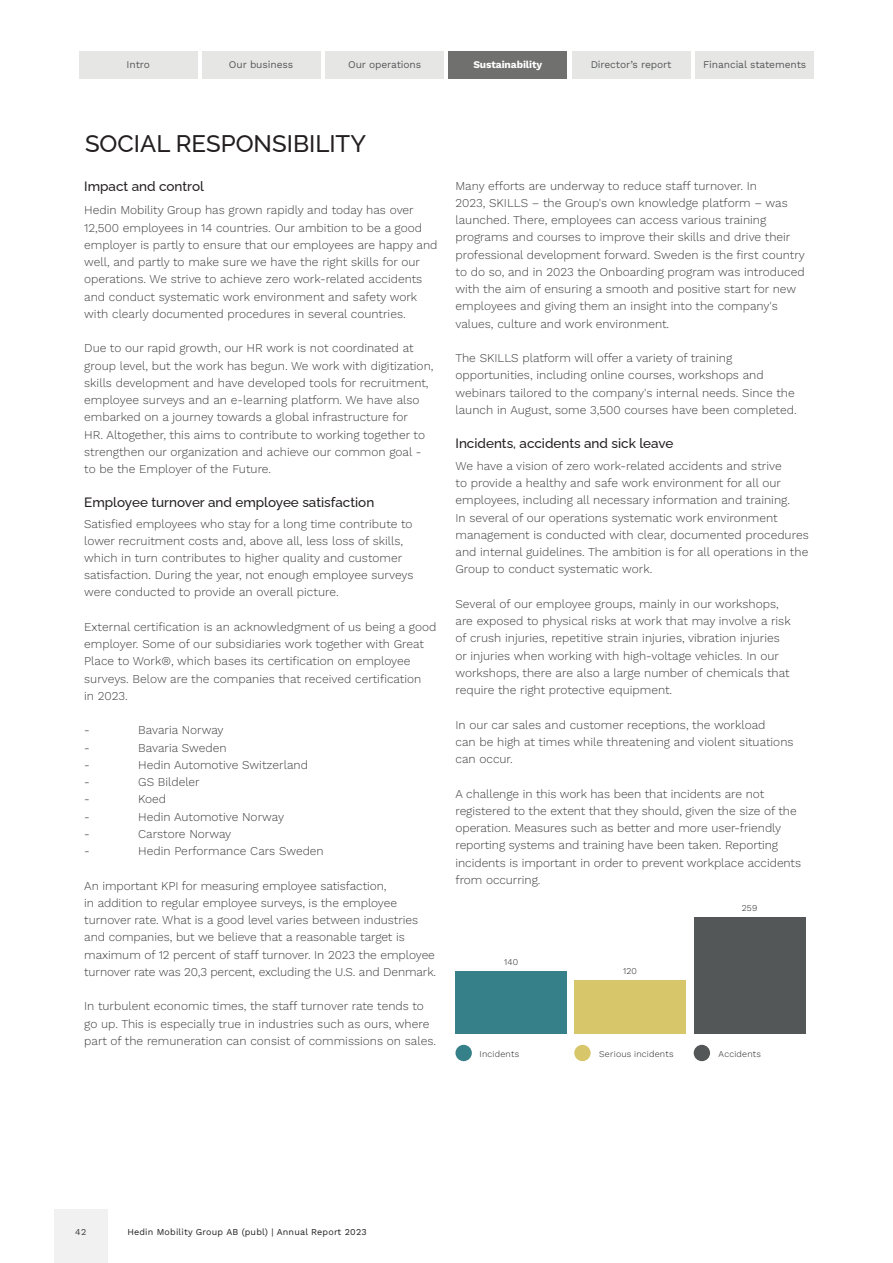
<style>
.page{position:relative;width:893px;height:1263px;background:#fff}
.page>*{position:absolute;margin:0;border:0;box-sizing:border-box;transform-origin:0 0}
.t1{font:500 24px "Raleway";color:#231f20}
.t2{font:500 13.5px "Raleway";color:#231f20}
.t3{font:300 12px/17.2px "Work Sans";color:#3e3e3f}
.t4{font:10.2px "Work Sans";letter-spacing:-.01em;color:#57585a}
.t5{font:700 10.2px "Work Sans";letter-spacing:-.01em;color:#fff}
.t6{font:9px "Work Sans";letter-spacing:.02em;color:#231f20}
.t7{font:9px "Work Sans";color:#3e3e3f}
.Lista_Rubrik{font:300 8.85px "Work Sans";letter-spacing:.025em;color:#231f20}
</style>
<div class="page">
<div style="left:79px;top:51px;width:118px;height:28px;background:#e6e7e5"></div>
<div style="left:325px;top:51px;width:118px;height:28px;background:#e6e7e5"></div>
<div style="left:449px;top:51px;width:118px;height:28px;background:#70706f"></div>
<div style="left:202px;top:51px;width:118px;height:28px;background:#e6e7e5"></div>
<div style="left:572px;top:51px;width:118px;height:28px;background:#e6e7e5"></div>
<div style="left:696px;top:51px;width:118px;height:28px;background:#e6e7e5"></div>
<div style="left:54px;top:1209px;width:53px;height:54px;background:#f0f1f0"></div>
<div style="left:455px;top:971px;width:112px;height:62px;background:#368189"></div>
<div style="left:574px;top:980px;width:112px;height:53px;background:#d8c76a"></div>
<div style="left:694px;top:917px;width:111px;height:116px;background:#545758"></div>
<div style="left:574px;top:1045px;width:17px;height:16px;background:#d8c76a;border-radius:50%"></div>
<div style="left:694px;top:1045px;width:16px;height:16px;background:#545758;border-radius:50%"></div>
<div style="left:455px;top:1045px;width:17px;height:16px;background:#368189;border-radius:50%"></div>
<p class="t4" style="left:127px;top:57px;width:25px">Intro</p>
<p class="t4" style="left:229px;top:57px;width:66px">Our business</p>
<p class="t4" style="left:348px;top:57px;width:75px">Our operations</p>
<p class="t5" style="left:473px;top:57px;width:70px">Sustainability</p>
<p class="t4" style="left:591px;top:57px;width:82px">Director’s report</p>
<p class="t4" style="left:703px;top:57px;width:105px">Financial statements</p>
<p class="t1" style="left:85px;top:124px;width:282px">SOCIAL RESPONSIBILITY</p>
<p class="t2" style="left:84px;top:176px;width:121px">Impact and control</p>
<p class="t3" style="left:84px;top:201px;width:355px">Hedin Mobility Group has grown rapidly and today has over 12,500 employees in 14 countries. Our ambition to be a good employer is partly to ensure that our employees are happy and well, and partly to make sure we have the right skills for our operations. We strive to achieve zero work-related accidents and conduct systematic work environment and safety work with clearly documented procedures in several countries.</p>
<p class="t3" style="left:84px;top:339px;width:351px">Due to our rapid growth, our HR work is not coordinated at group level, but the work has begun. We work with digitization, skills development and have developed tools for recruitment, employee surveys and an e-learning platform. We have also embarked on a journey towards a global infrastructure for<br>HR. Altogether, this aims to contribute to working together to strengthen our organization and achieve our common goal - to be the Employer of the Future.</p>
<p class="t2" style="left:84px;top:491px;width:292px">Employee turnover and employee satisfaction</p>
<p class="t3" style="left:84px;top:515px;width:331px">Satisfied employees who stay for a long time contribute to lower recruitment costs and, above all, less loss of skills, which in turn contributes to higher quality and customer satisfaction. During the year, not enough employee surveys were conducted to provide an overall picture.</p>
<p class="t3" style="left:84px;top:618px;width:354px">External certification is an acknowledgment of us being a good employer. Some of our subsidiaries work together with Great Place to Work®, which bases its certification on employee surveys. Below are the companies that received certification<br>in 2023.</p>
<p class="t3" style="left:84px;top:721px;width:7px">-</p>
<p class="t3" style="left:138px;top:721px;width:87px">Bavaria Norway</p>
<p class="t3" style="left:84px;top:738px;width:7px">-</p>
<p class="t3" style="left:138px;top:738px;width:90px">Bavaria Sweden</p>
<p class="t3" style="left:84px;top:756px;width:7px">-</p>
<p class="t3" style="left:138px;top:756px;width:171px">Hedin Automotive Switzerland</p>
<p class="t3" style="left:84px;top:773px;width:7px">-</p>
<p class="t3" style="left:138px;top:773px;width:63px">GS Bildeler</p>
<p class="t3" style="left:84px;top:790px;width:7px">-</p>
<p class="t3" style="left:138px;top:790px;width:29px">Koed</p>
<p class="t3" style="left:84px;top:807px;width:7px">-</p>
<p class="t3" style="left:138px;top:807px;width:147px">Hedin Automotive Norway</p>
<p class="t3" style="left:84px;top:825px;width:7px">-</p>
<p class="t3" style="left:138px;top:825px;width:95px">Carstore Norway</p>
<p class="t3" style="left:84px;top:842px;width:7px">-</p>
<p class="t3" style="left:138px;top:842px;width:187px">Hedin Performance Cars Sweden</p>
<p class="t3" style="left:84px;top:876px;width:353px">An important KPI for measuring employee satisfaction,<br>in addition to regular employee surveys, is the employee turnover rate. What is a good level varies between industries and companies, but we believe that a reasonable target is maximum of 12 percent of staff turnover. In 2023 the employee turnover rate was 20,3 percent, excluding the U.S. and Denmark.</p>
<p class="t3" style="left:84px;top:997px;width:353px">In turbulent economic times, the staff turnover rate tends to go up. This is especially true in industries such as ours, where part of the remuneration can consist of commissions on sales.</p>
<p class="t3" style="left:455px;top:177px;width:351px">Many efforts are underway to reduce staff turnover. In<br>2023, SKILLS – the Group's own knowledge platform – was launched. There, employees can access various training programs and courses to improve their skills and drive their professional development forward. Sweden is the first country to do so, and in 2023 the Onboarding program was introduced with the aim of ensuring a smooth and positive start for new employees and giving them an insight into the company's values, culture and work environment.</p>
<p class="t3" style="left:455px;top:349px;width:343px">The SKILLS platform will offer a variety of training opportunities, including online courses, workshops and webinars tailored to the company's internal needs. Since the launch in August, some 3,500 courses have been completed.</p>
<p class="t2" style="left:455px;top:433px;width:219px">Incidents, accidents and sick leave</p>
<p class="t3" style="left:455px;top:457px;width:355px">We have a vision of zero work-related accidents and strive<br>to provide a healthy and safe work environment for all our employees, including all necessary information and training.<br>In several of our operations systematic work environment management is conducted with clear, documented procedures and internal guidelines. The ambition is for all operations in the Group to conduct systematic work.</p>
<p class="t3" style="left:455px;top:595px;width:337px">Several of our employee groups, mainly in our workshops, are exposed to physical risks at work that may involve a risk of crush injuries, repetitive strain injuries, vibration injuries or injuries when working with high-voltage vehicles. In our workshops, there are also a large number of chemicals that require the right protective equipment.</p>
<p class="t3" style="left:455px;top:716px;width:340px">In our car sales and customer receptions, the workload<br>can be high at times while threatening and violent situations can occur.</p>
<p class="t3" style="left:455px;top:785px;width:347px">A challenge in this work has been that incidents are not registered to the extent that they should, given the size of the operation. Measures such as better and more user-friendly reporting systems and training have been taken. Reporting incidents is important in order to prevent workplace accidents from occurring.</p>
<p class="Lista_Rubrik" style="left:504px;top:956px;width:16px">140</p>
<p class="Lista_Rubrik" style="left:623px;top:964px;width:15px">120</p>
<p class="Lista_Rubrik" style="left:742px;top:902px;width:17px">259</p>
<p class="Lista_Rubrik" style="left:480px;top:1047px;width:41px">Incidents</p>
<p class="Lista_Rubrik" style="left:599px;top:1047px;width:76px">Serious incidents</p>
<p class="Lista_Rubrik" style="left:719px;top:1048px;width:44px">Accidents</p>
<p class="t7" style="left:75px;top:1225px;width:12px">42</p>
<p class="t6" style="left:127px;top:1225px;width:241px">Hedin Mobility Group AB (publ) | Annual Report 2023</p>
</div>
